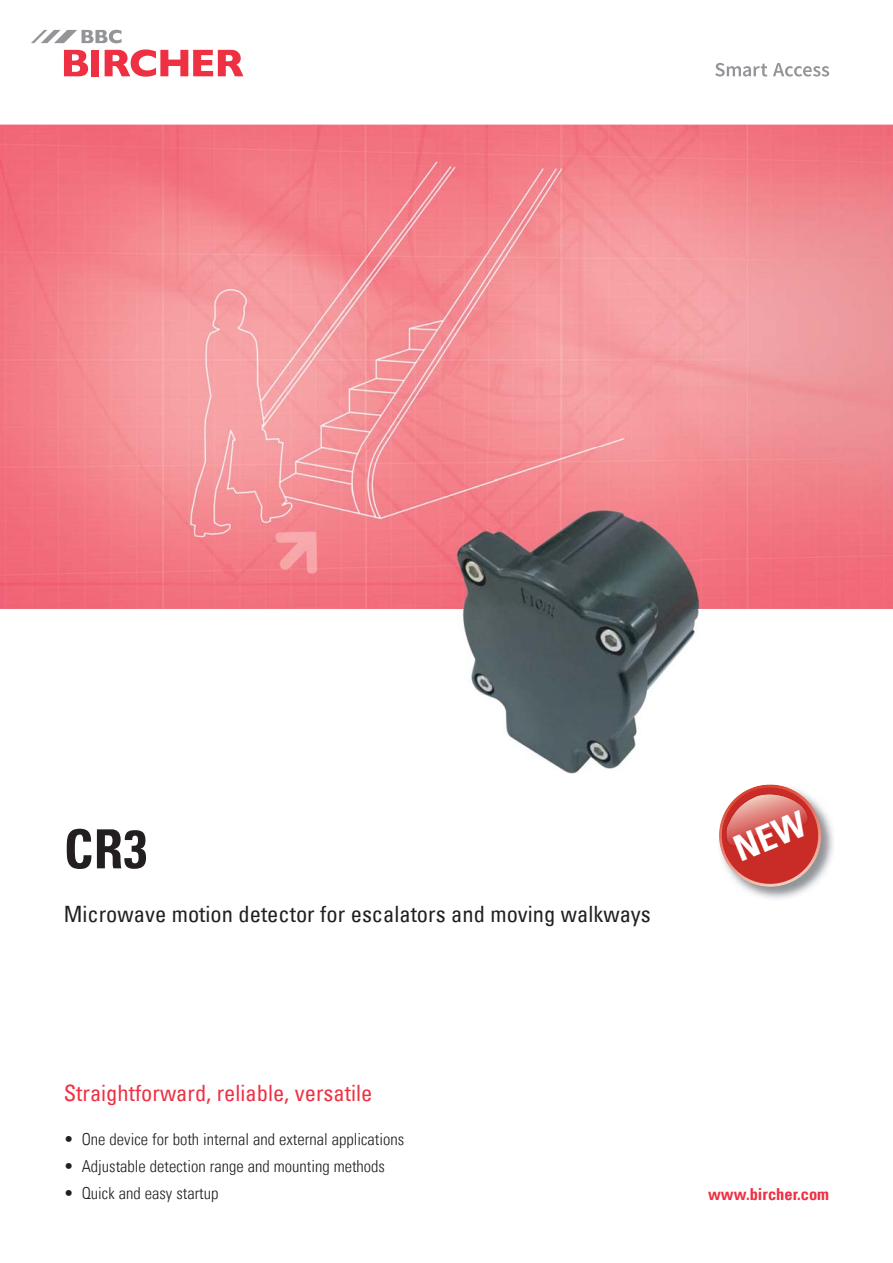
<style>
.page{position:relative;width:893px;height:1263px;background:#fff}
.page>*{position:absolute;margin:0;border:0;box-sizing:border-box;transform-origin:0 0}
.t1{font:54px "Univers Com 67 Bold Cond";color:#231f20}
.t2{font:condensed 22.5px "Univers Com 57";color:#231f20}
.t3{font:condensed 22.5px "Univers Com 57";color:#ee3043}
.t4{font:16.5px "Univers Com 47 Light Cond";color:#231f20}
.t5{font:16.5px "Univers Com 67 Bold Cond";color:#ee3043}
</style>
<div class="page">
<img style="left:0;top:125px;width:631px;height:322px">
<img style="left:631px;top:125px;width:262px;height:430px">
<img style="left:0;top:447px;width:473px;height:162px">
<img style="left:473px;top:447px;width:159px;height:63px">
<div style="left:698px;top:555px;width:195px;height:54px;background:#f26a7a"></div>
<svg style="left:64px;top:50px;width:24px;height:26px"></svg>
<div style="left:91px;top:50px;width:8px;height:26px;background:#ee3043"></div>
<svg style="left:105px;top:49px;width:138px;height:28px"></svg>
<svg style="left:31px;top:30px;width:91px;height:13px"></svg>
<svg style="left:715px;top:63px;width:52px;height:14px"></svg>
<svg style="left:773px;top:63px;width:56px;height:14px"></svg>
<img style="left:457px;top:510px;width:241px;height:263px">
<img style="left:753px;top:817px;width:81px;height:82px">
<svg style="left:719px;top:784px;width:108px;height:109px"></svg>
<h1 class="t1" style="left:64px;top:829px;width:85px">CR3</h1>
<h2 class="t2" style="left:64px;top:906px;width:589px">Microwave motion detector for escalators and moving walkways</h2>
<h2 class="t3" style="left:64px;top:1084px;width:310px">Straightforward, reliable, versatile</h2>
<p class="t4" style="left:64px;top:1128px;width:342px">• One device for both internal and external applications</p>
<p class="t4" style="left:64px;top:1155px;width:323px">• Adjustable detection range and mounting methods</p>
<p class="t4" style="left:64px;top:1182px;width:156px">• Quick and easy startup</p>
<p class="t5" style="left:708px;top:1188px;width:123px">www.bircher.com</p>
</div>
